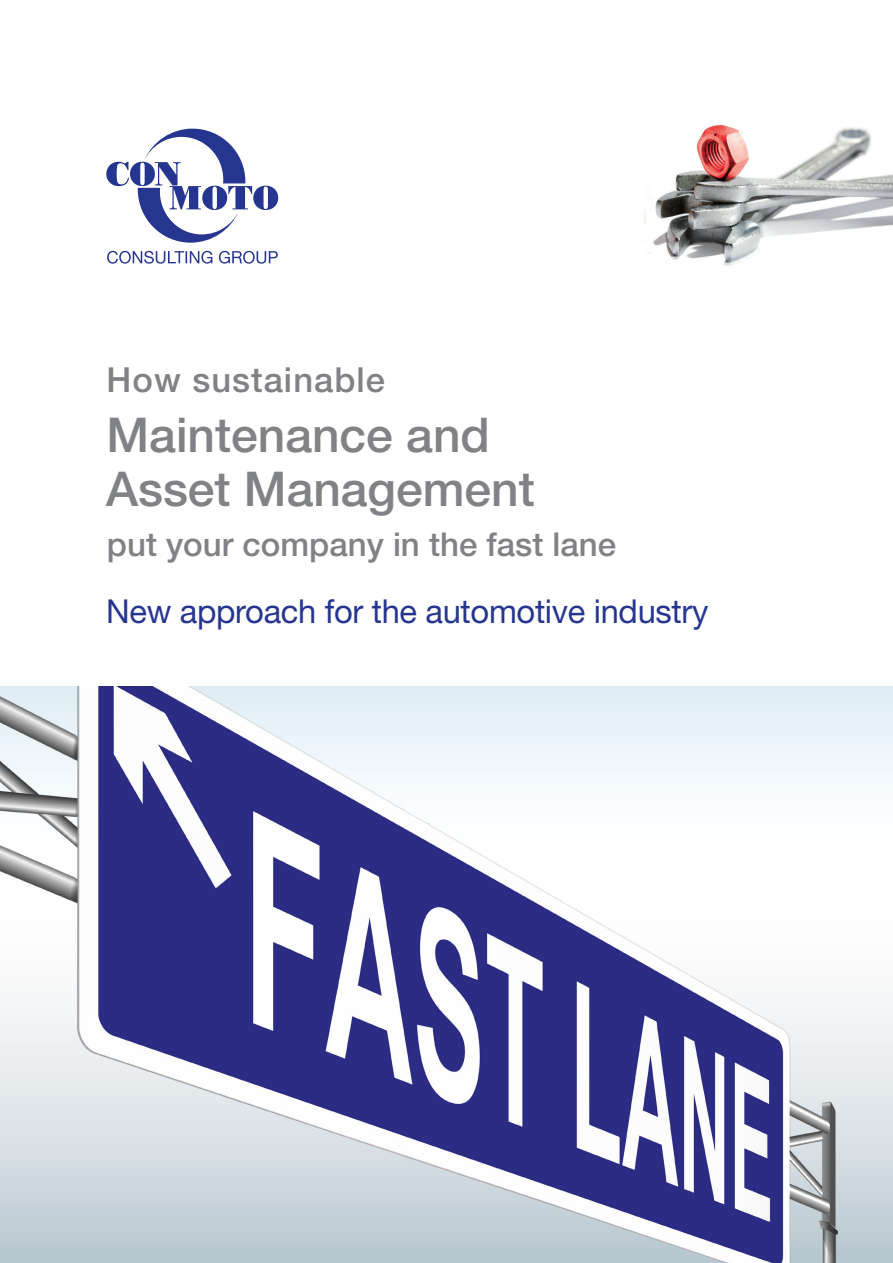
<style>
.page{position:relative;width:893px;height:1263px;background:#fff}
.page>*{position:absolute;margin:0;border:0;box-sizing:border-box;transform-origin:0 0}
.t1{font:500 48px "Helvetica Neue LT Std";color:#808285}
.t2{font:500 34.5px "Helvetica Neue LT Std";letter-spacing:.03em;color:#808285}
.t3{font:33px "Helvetica Neue LT Std";letter-spacing:-.01em;color:#26358f}
.t4{font:500 33px "Helvetica Neue LT Std";color:#808285}
</style>
<div class="page">
<img style="left:644px;top:124px;width:249px;height:142px">
<svg style="left:106px;top:129px;width:172px;height:135px"></svg>
<img style="left:0;top:687px;width:893px;height:576px">
<p class="t2" style="left:107px;top:360px;width:280px">How sustainable</p>
<p class="t1" style="left:107px;top:407px;width:385px">Maintenance and</p>
<p class="t1" style="left:106px;top:461px;width:430px">Asset Management</p>
<p class="t4" style="left:107px;top:525px;width:511px">put your company in the fast lane</p>
<p class="t3" style="left:106px;top:591px;width:604px">New approach for the automotive industry</p>
</div>
